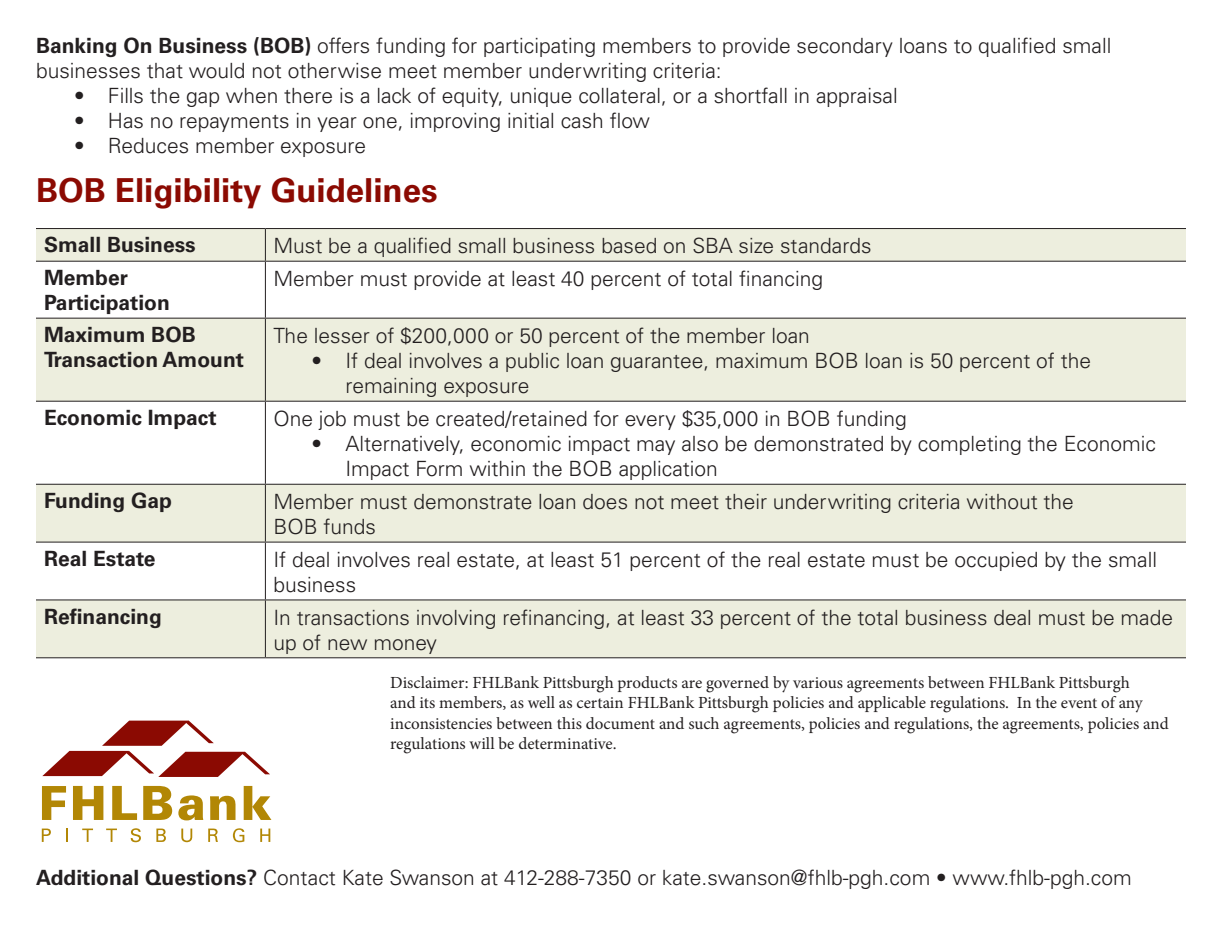
<style>
.page{position:relative;width:1224px;height:936px;background:#fff}
.page>*{position:absolute;margin:0;border:0;box-sizing:border-box;transform-origin:0 0}
.t1{font:700 33px "Univers";color:#8b0a02}
.t2{font:300 21px/25.2px "Univers";color:#231f20}
.t3{font:700 21px/25.2px "Univers";color:#231f20}
.t4{font:17px/20.4px "Minion Pro";color:#231f20}
.s1{font-weight:700}
</style>
<div class="page">
<svg style="left:36px;top:229px;width:1150px;height:428px;fill:#edeede"></svg>
<hr style="left:36px;top:228px;width:229px;height:1px;background:#231f20">
<hr style="left:265px;top:228px;width:921px;height:1px;background:#231f20">
<hr style="left:265px;top:229px;width:1px;height:32px;background:#231f20">
<hr style="left:36px;top:261px;width:229px;height:1px;background:#231f20">
<hr style="left:265px;top:261px;width:921px;height:1px;background:#231f20">
<hr style="left:265px;top:262px;width:1px;height:56px;background:#231f20">
<hr style="left:36px;top:318px;width:229px;height:1px;background:#231f20">
<hr style="left:265px;top:318px;width:921px;height:1px;background:#231f20">
<hr style="left:265px;top:319px;width:1px;height:82px;background:#231f20">
<hr style="left:36px;top:401px;width:229px;height:1px;background:#231f20">
<hr style="left:265px;top:401px;width:921px;height:1px;background:#231f20">
<hr style="left:265px;top:402px;width:1px;height:82px;background:#231f20">
<hr style="left:36px;top:484px;width:229px;height:1px;background:#231f20">
<hr style="left:265px;top:484px;width:921px;height:1px;background:#231f20">
<hr style="left:265px;top:485px;width:1px;height:57px;background:#231f20">
<hr style="left:36px;top:542px;width:229px;height:1px;background:#231f20">
<hr style="left:265px;top:542px;width:921px;height:1px;background:#231f20">
<hr style="left:265px;top:543px;width:1px;height:56px;background:#231f20">
<hr style="left:36px;top:599px;width:229px;height:1px;background:#231f20">
<hr style="left:265px;top:599px;width:921px;height:1px;background:#231f20">
<hr style="left:265px;top:600px;width:1px;height:57px;background:#231f20">
<hr style="left:36px;top:657px;width:229px;height:1px;background:#231f20">
<hr style="left:265px;top:657px;width:921px;height:1px;background:#231f20">
<svg style="left:42px;top:721px;width:228px;height:56px"></svg>
<svg style="left:42px;top:786px;width:24px;height:34px"></svg>
<svg style="left:73px;top:786px;width:30px;height:34px"></svg>
<svg style="left:112px;top:786px;width:25px;height:34px"></svg>
<svg style="left:143px;top:786px;width:29px;height:34px"></svg>
<svg style="left:178px;top:795px;width:25px;height:25px"></svg>
<svg style="left:210px;top:796px;width:26px;height:24px"></svg>
<svg style="left:244px;top:786px;width:27px;height:34px"></svg>
<svg style="left:42px;top:829px;width:9px;height:13px"></svg>
<svg style="left:66px;top:829px;width:2px;height:13px"></svg>
<svg style="left:82px;top:829px;width:11px;height:13px"></svg>
<svg style="left:106px;top:829px;width:11px;height:13px"></svg>
<svg style="left:131px;top:828px;width:10px;height:14px"></svg>
<svg style="left:156px;top:829px;width:10px;height:13px"></svg>
<svg style="left:181px;top:829px;width:11px;height:13px"></svg>
<svg style="left:208px;top:829px;width:10px;height:13px"></svg>
<svg style="left:233px;top:828px;width:11px;height:14px"></svg>
<svg style="left:260px;top:829px;width:10px;height:13px"></svg>
<p class="t2" style="left:36px;top:33px;width:1077px"><span class="s1">Banking On Business (BOB)</span> offers funding for participating members to provide secondary loans to qualified small businesses that would not otherwise meet member underwriting criteria:</p>
<p class="t2" style="left:74px;top:83px;width:825px">• Fills the gap when there is a lack of equity, unique collateral, or a shortfall in appraisal</p>
<p class="t2" style="left:74px;top:108px;width:578px">• Has no repayments in year one, improving initial cash flow</p>
<p class="t2" style="left:74px;top:133px;width:294px">• Reduces member exposure</p>
<p class="t1" style="left:36px;top:171px;width:403px">BOB Eligibility Guidelines</p>
<p class="t3" style="left:44px;top:232px;width:153px">Small Business</p>
<p class="t2" style="left:273px;top:233px;width:600px">Must be a qualified small business based on SBA size standards</p>
<p class="t3" style="left:44px;top:265px;width:127px">Member<br>Participation</p>
<p class="t2" style="left:273px;top:266px;width:551px">Member must provide at least 40 percent of total financing</p>
<p class="t3" style="left:44px;top:322px;width:202px">Maximum BOB<br>Transaction Amount</p>
<p class="t2" style="left:273px;top:323px;width:538px">The lesser of $200,000 or 50 percent of the member loan</p>
<p class="t2" style="left:345px;top:348px;width:747px;text-indent:-34px">• If deal involves a public loan guarantee, maximum BOB loan is 50 percent of the remaining exposure</p>
<p class="t3" style="left:44px;top:405px;width:174px">Economic Impact</p>
<p class="t2" style="left:273px;top:406px;width:635px">One job must be created/retained for every $35,000 in BOB funding</p>
<p class="t2" style="left:345px;top:431px;width:812px;text-indent:-34px">• Alternatively, economic impact may also be demonstrated by completing the Economic<br>Impact Form within the BOB application</p>
<p class="t3" style="left:44px;top:488px;width:129px">Funding Gap</p>
<p class="t2" style="left:273px;top:489px;width:802px">Member must demonstrate loan does not meet their underwriting criteria without the<br>BOB funds</p>
<p class="t3" style="left:44px;top:546px;width:113px">Real Estate</p>
<p class="t2" style="left:273px;top:547px;width:885px">If deal involves real estate, at least 51 percent of the real estate must be occupied by the small business</p>
<p class="t3" style="left:44px;top:604px;width:119px">Refinancing</p>
<p class="t2" style="left:273px;top:605px;width:901px">In transactions involving refinancing, at least 33 percent of the total business deal must be made up of new money</p>
<p class="t4" style="left:390px;top:672px;width:780px">Disclaimer: FHLBank Pittsburgh products are governed by various agreements between FHLBank Pittsburgh<br>and its members, as well as certain FHLBank Pittsburgh policies and applicable regulations. In the event of any inconsistencies between this document and such agreements, policies and regulations, the agreements, policies and regulations will be determinative.</p>
<p class="t2" style="left:36px;top:865px;width:1097px"><span class="s1">Additional Questions?</span> Contact Kate Swanson at 412-288-7350 or kate.swanson@fhlb-pgh.com • www.fhlb-pgh.com</p>
</div>
